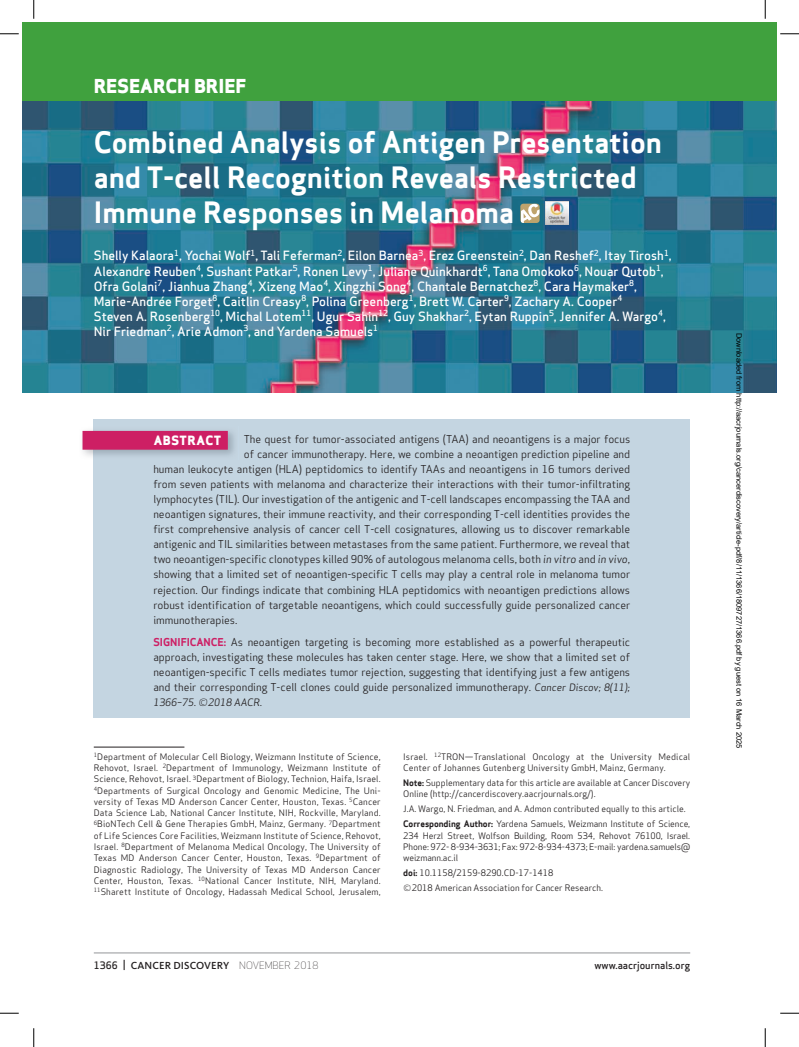
<style>
.page{position:relative;width:799px;height:1047px;background:#fff}
.page>*{position:absolute;margin:0;border:0;box-sizing:border-box;transform-origin:0 0}
.t1{font:700 28.75px/35px "Apex Sans";color:#fff}
.t2{font:800 18.75px "Apex Sans";color:#fff}
.t3{font:500 12.5px/15px "Apex Sans";color:#fff}
.t4{font:800 12.5px "Apex Sans";letter-spacing:.05em;color:#fff}
.t5{font:10.62px/15px "Apex Sans";letter-spacing:-.005em;color:#231f20;text-align:justify}
.t6{font:500 10.62px "Kievit OT";letter-spacing:.01em;color:#231f20}
.t7{font:500 10px "Apex Sans";color:#231f20}
.t8{font:italic 10px "Apex Sans";letter-spacing:-.005em;color:#231f20}
.t9{font:8.75px/11.2px "Apex Sans";color:#231f20}
.t10{font:7.5px "Arial";color:#000}
.s1{font-style:italic}
.s2{font-weight:700;color:#cd1f64}
.s3{font-style:italic;font-size:10px}
.s4{font-weight:300;font-size:14.62px}
.s5{font-weight:700}
.s6{font-weight:300;font-size:12.5px}
.s7{font-family:"Apex Sans";font-size:10px}
.s8{font-family:"Apex Sans";font-weight:300;font-size:10px}
</style>
<div class="page">
<img style="left:22px;top:101px;width:754px;height:291px">
<div style="left:22px;top:22px;width:753px;height:79px;background:#40a13e"></div>
<div style="left:755px;top:22px;width:21px;height:79px;background:#40a13e"></div>
<hr style="left:94px;top:952px;width:596px;height:1px;background:#939598">
<svg style="left:520px;top:204px;width:19px;height:19px"></svg>
<svg style="left:521px;top:204px;width:18px;height:19px"></svg>
<img style="left:546px;top:202px;width:23px;height:22px">
<div style="left:94px;top:418px;width:596px;height:299px;background:#c4d5e1"></div>
<img style="left:82px;top:426px;width:152px;height:33px">
<div style="left:82px;top:431px;width:146px;height:18px;background:#cd1f64"></div>
<hr style="left:94px;top:746px;width:90px;height:1px;background:#231f20">
<svg style="left:764px;top:0;width:1px;height:19px"></svg>
<svg style="left:764px;top:1028px;width:1px;height:18px"></svg>
<svg style="left:0;top:33px;width:19px;height:1px"></svg>
<svg style="left:780px;top:33px;width:19px;height:1px"></svg>
<svg style="left:0;top:1012px;width:19px;height:1px"></svg>
<svg style="left:780px;top:1012px;width:19px;height:1px"></svg>
<svg style="left:33px;top:0;width:1px;height:19px"></svg>
<svg style="left:33px;top:1028px;width:1px;height:18px"></svg>
<svg style="left:765px;top:0;width:1px;height:19px"></svg>
<svg style="left:765px;top:1028px;width:1px;height:18px"></svg>
<h2 class="t2" style="left:94px;top:74px;width:154px">RESEARCH BRIEF</h2>
<h1 class="t1" style="left:94px;top:125px;width:570px">Combined Analysis of Antigen Presentation and T-cell Recognition Reveals Restricted<br>Immune Responses in Melanoma</h1>
<p class="t3" style="left:94px;top:247px;width:579px">Shelly Kalaora <sup>1</sup> , Yochai Wolf <sup>1</sup> , Tali Feferman <sup>2</sup> , Eilon Barnea <sup>3</sup> , Erez Greenstein <sup>2</sup> , Dan Reshef <sup>2</sup> , Itay Tirosh <sup>1</sup> , Alexandre Reuben <sup>4</sup> , Sushant Patkar <sup>5</sup> , Ronen Levy <sup>1</sup> , Juliane Quinkhardt <sup>6</sup> , Tana Omokoko <sup>6</sup> , Nouar Qutob <sup>1</sup> , Ofra Golani <sup>7</sup> , Jianhua Zhang <sup>4</sup> , Xizeng Mao <sup>4</sup> , Xingzhi Song <sup>4</sup> , Chantale Bernatchez <sup>8</sup> , Cara Haymaker <sup>8</sup> , Marie-Andrée Forget <sup>8</sup> , Caitlin Creasy <sup>8</sup> , Polina Greenberg <sup>1</sup> , Brett W. Carter <sup>9</sup> , Zachary A. Cooper <sup>4<br></sup>Steven A. Rosenberg <sup>10</sup> , Michal Lotem <sup>11</sup> , Ugur Sahin <sup>12</sup> , Guy Shakhar <sup>2</sup> , Eytan Ruppin <sup>5</sup> , Jennifer A. Wargo <sup>4</sup> , Nir Friedman <sup>2</sup> , Arie Admon <sup>3</sup> , and Yardena Samuels <sup>1</sup></p>
<p class="t4" style="left:154px;top:432px;width:69px">ABSTRACT</p>
<p class="t5" style="left:244px;top:431px;width:388px">The quest for tumor-associated antigens (TAA) and neoantigens is a major focus</p>
<p class="t5" style="left:244px;top:446px;width:388px">of cancer immunotherapy. Here, we combine a neoantigen prediction pipeline and</p>
<p class="t5" style="left:153px;top:461px;width:478px">human leukocyte antigen (HLA) peptidomics to identify TAAs and neoantigens in 16 tumors derived</p>
<p class="t5" style="left:153px;top:476px;width:478px">from seven patients with melanoma and characterize their interactions with their tumor-infiltrating</p>
<p class="t5" style="left:153px;top:491px;width:478px">lymphocytes (TIL). Our investigation of the antigenic and T-cell landscapes encompassing the TAA and</p>
<p class="t5" style="left:153px;top:506px;width:478px">neoantigen signatures, their immune reactivity, and their corresponding T-cell identities provides the</p>
<p class="t5" style="left:153px;top:521px;width:478px">first comprehensive analysis of cancer cell T-cell cosignatures, allowing us to discover remarkable</p>
<p class="t5" style="left:153px;top:536px;width:478px">antigenic and TIL similarities between metastases from the same patient. Furthermore, we reveal that</p>
<p class="t5" style="left:153px;top:551px;width:478px">two neoantigen-specific clonotypes killed 90% of autologous melanoma cells, both <span class="s1">in vitro</span> and <span class="s1">in vivo</span> ,</p>
<p class="t5" style="left:153px;top:566px;width:478px">showing that a limited set of neoantigen-specific T cells may play a central role in melanoma tumor</p>
<p class="t5" style="left:153px;top:581px;width:478px">rejection. Our findings indicate that combining HLA peptidomics with neoantigen predictions allows</p>
<p class="t5" style="left:153px;top:596px;width:478px">robust identification of targetable neoantigens, which could successfully guide personalized cancer</p>
<p class="t5" style="left:153px;top:611px;width:85px">immunotherapies.</p>
<p class="t5" style="left:153px;top:633px;width:478px"><span class="s2">SIGNIFICANCE:</span> As neoantigen targeting is becoming more established as a powerful therapeutic approach, investigating these molecules has taken center stage. Here, we show that a limited set of neoantigen-specific T cells mediates tumor rejection, suggesting that identifying just a few antigens and their corresponding T-cell clones could guide personalized immunotherapy. <span class="s3">Cancer Discov; 8(11);</span></p>
<p class="t8" style="left:153px;top:694px;width:110px">1366–75. <span class="s4">©</span>2018 AACR.</p>
<p class="t9" style="left:94px;top:750px;width:288px;text-align:justify"><sup>1</sup> Department of Molecular Cell Biology, Weizmann Institute of Science, Rehovot, Israel. <sup>2</sup> Department of Immunology, Weizmann Institute of Science, Rehovot, Israel. <sup>3</sup> Department of Biology, Technion, Haifa, Israel.<br><sup>4</sup> Departments of Surgical Oncology and Genomic Medicine, The Uni&shy;versity of Texas MD Anderson Cancer Center, Houston, Texas. <sup>5</sup> Cancer Data Science Lab, National Cancer Institute, NIH, Rockville, Maryland.<br><sup>6</sup> BioNTech Cell &amp; Gene Therapies GmbH, Mainz, Germany. <sup>7</sup> Department of Life Sciences Core Facilities, Weizmann Institute of Science, Rehovot, Israel. <sup>8</sup> Department of Melanoma Medical Oncology, The University of Texas MD Anderson Cancer Center, Houston, Texas. <sup>9</sup> Department of Diagnostic Radiology, The University of Texas MD Anderson Cancer Center, Houston, Texas. <sup>10</sup> National Cancer Institute, NIH, Maryland.<br><sup>11</sup> Sharett Institute of Oncology, Hadassah Medical School, Jerusalem,</p>
<p class="t9" style="left:403px;top:750px;width:288px">Israel. <sup>12</sup> TRON—Translational Oncology at the University Medical<br>Center of Johannes Gutenberg University GmbH, Mainz, Germany.</p>
<p class="t9" style="left:403px;top:776px;width:288px"><span class="s5">Note:</span> Supplementary data for this article are available at Cancer Discovery<br>Online (http://cancerdiscovery.aacrjournals.org/).</p>
<p class="t9" style="left:403px;top:800px;width:288px;line-height:15px">J.A. Wargo, N. Friedman, and A. Admon contributed equally to this article.<br><span class="s5">Corresponding Author:</span> Yardena Samuels, Weizmann Institute of Science,</p>
<p class="t9" style="left:403px;top:828px;width:288px;text-align:justify">234 Herzl Street, Wolfson Building, Room 534, Rehovot 76100, Israel.<br>Phone: 972- 8-934-3631; Fax: 972-8-934-4373; E-mail: yardena.samuels@ weizmann.ac.il</p>
<p class="t9" style="left:403px;top:864px;width:201px;line-height:15px"><span class="s5">doi:</span> 10.1158/2159-8290.CD-17-1418<br><span class="s6">©</span>2018 American Association for Cancer Research.</p>
<p class="t6" style="left:94px;top:958px;width:226px"><span class="s7">1366 |</span> CANCER DISCOVERY <span class="s8">NOVEMBER 2018</span></p>
<p class="t7" style="left:594px;top:956px;width:97px">www.aacrjournals.org</p>
<p class="t10" style="left:742px;top:332px;width:417px;rotate:90deg">Downloaded from http://aacrjournals.org/cancerdiscovery/article-pdf/8/11/1366/1809727/1366.pdf by guest on 16 March 2025</p>
</div>
